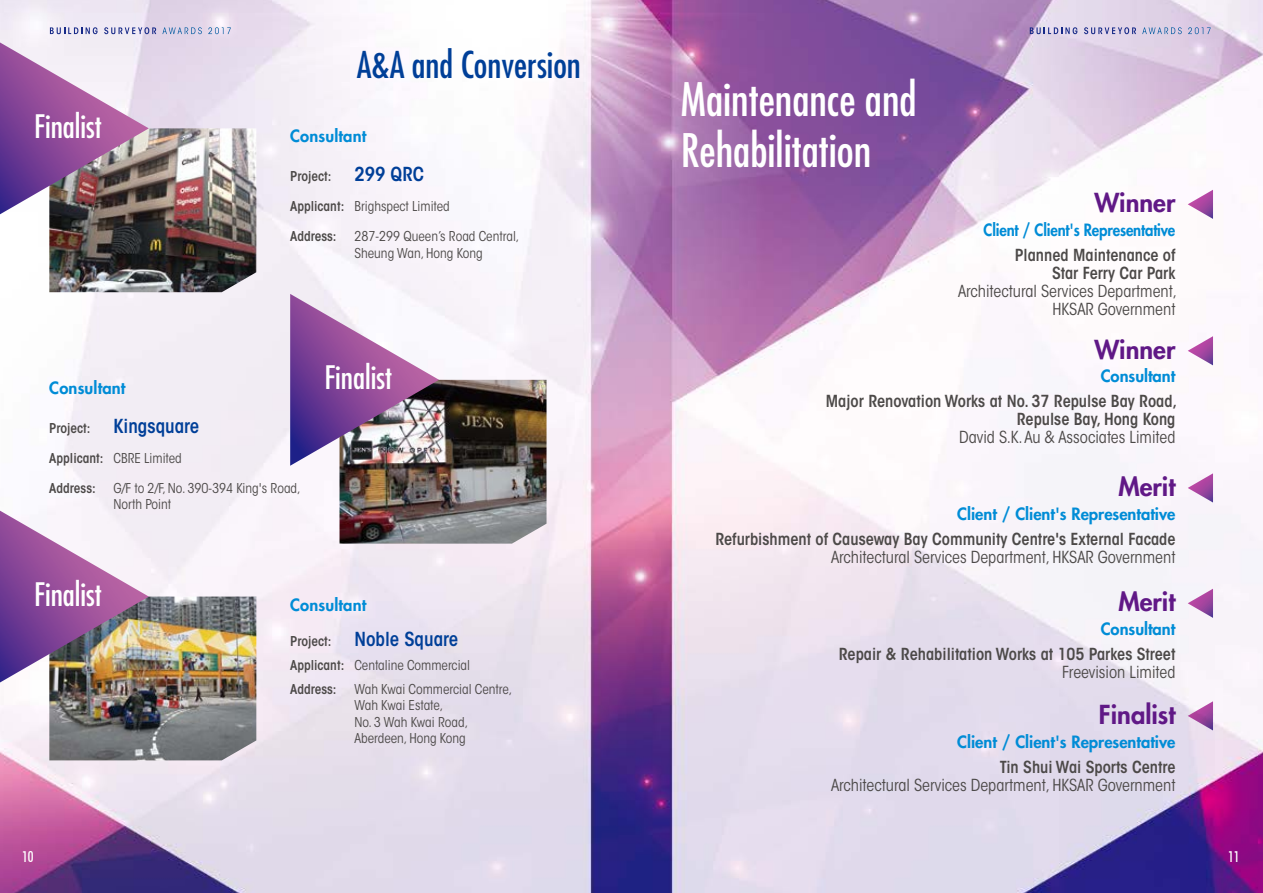
<style>
.page{position:relative;width:1263px;height:893px;background:#fff}
.page>*{position:absolute;margin:0;border:0;box-sizing:border-box;transform-origin:0 0}
.t1{font:condensed 45px/51px "Futura Std";color:#fff}
.t2{font:condensed 36px "Futura Std";color:#003f98}
.t3{font:condensed 31.5px "Futura Std";color:#fff}
.t4{font:800 25.5px "Futura Std";color:#601886}
.t5{font:600 condensed 19.2px "ITC Avant Garde Std";color:#003f98}
.t6{font:600 condensed 16.5px/18px "ITC Avant Garde Std";color:#4c4948;text-align:right}
.t7{font:condensed 16.5px/18px "ITC Avant Garde Std";color:#4c4948;text-align:right}
.t8{font:800 16.5px "Futura Std";color:#008cd6}
.t9{font:800 16.5px "Futura Std";color:#008cd6;scale:.9 1}
.t10{font:500 condensed 15px "Futura BT";color:#fff}
.t11{font:condensed 13.5px/16.5px "ITC Avant Garde Std";color:#4c4948}
.t12{font:600 condensed 13.5px "ITC Avant Garde Std";color:#4c4948}
.s1{font-size:19.2px;color:#003f98}
.s2{font-weight:600}
.s3{font-size:13.5px;color:#4c4948}
</style>
<div class="page">
<img style="left:0;top:0;width:1263px;height:893px">
<img style="left:49px;top:128px;width:207px;height:164px">
<img style="left:49px;top:597px;width:207px;height:163px">
<svg style="left:50px;top:27px;width:48px;height:7px"></svg>
<svg style="left:104px;top:27px;width:52px;height:7px"></svg>
<svg style="left:162px;top:27px;width:40px;height:7px"></svg>
<svg style="left:208px;top:27px;width:23px;height:7px"></svg>
<svg style="left:1030px;top:27px;width:47px;height:7px"></svg>
<svg style="left:1084px;top:27px;width:52px;height:7px"></svg>
<svg style="left:1142px;top:27px;width:40px;height:7px"></svg>
<svg style="left:1188px;top:27px;width:23px;height:7px"></svg>
<svg style="left:1188px;top:190px;width:25px;height:29px"></svg>
<svg style="left:1188px;top:336px;width:25px;height:29px"></svg>
<svg style="left:1188px;top:473px;width:25px;height:30px"></svg>
<svg style="left:1188px;top:589px;width:25px;height:29px"></svg>
<svg style="left:1188px;top:701px;width:25px;height:29px"></svg>
<img style="left:339px;top:380px;width:207px;height:164px">
<svg style="left:290px;top:294px;width:149px;height:172px"></svg>
<img style="left:0;top:511px;width:149px;height:171px">
<svg style="left:0;top:42px;width:149px;height:172px"></svg>
<h3 class="t3" style="left:34px;top:107px;width:69px">Finalist</h3>
<p class="t8" style="left:49px;top:377px;width:78px">Consultant</p>
<h2 class="t2" style="left:357px;top:43px;width:225px">A&amp;A and Conversion</h2>
<p class="t8" style="left:290px;top:126px;width:78px">Consultant</p>
<p class="t12" style="left:290px;top:168px;width:135px">Project: <span class="s1">299 QRC</span></p>
<p class="t11" style="left:290px;top:198px;width:161px"><span class="s2">Applicant:</span> Brighspect Limited</p>
<p class="t12" style="left:290px;top:228px;width:48px">Address:</p>
<p class="t11" style="left:354px;top:228px;width:166px">287-299 Queen’s Road Central,<br>Sheung Wan, Hong Kong</p>
<h3 class="t3" style="left:324px;top:358px;width:69px">Finalist</h3>
<h3 class="t5" style="left:49px;top:414px;width:152px"><span class="s3">Project:</span> Kingsquare</h3>
<p class="t11" style="left:49px;top:449px;width:134px"><span class="s2">Applicant:</span> CBRE Limited</p>
<p class="t12" style="left:49px;top:479px;width:48px">Address:</p>
<p class="t11" style="left:114px;top:479px;width:189px">G/F to 2/F, No. 390-394 King's Road,<br>North Point</p>
<h3 class="t3" style="left:34px;top:575px;width:69px">Finalist</h3>
<p class="t8" style="left:290px;top:594px;width:78px">Consultant</p>
<h3 class="t5" style="left:290px;top:627px;width:170px"><span class="s3">Project:</span> Noble Square</h3>
<p class="t11" style="left:290px;top:653px;width:181px;line-height:24px"><span class="s2">Applicant:</span> Centaline Commercial<br><span class="s2">Address:</span></p>
<p class="t11" style="left:354px;top:681px;width:159px">Wah Kwai Commercial Centre,<br>Wah Kwai Estate,<br>No. 3 Wah Kwai Road,<br>Aberdeen, Hong Kong</p>
<h1 class="t1" style="left:681px;top:74px;width:237px">Maintenance and<br>Rehabilitation</h1>
<h3 class="t4" style="left:1094px;top:187px;width:83px">Winner</h3>
<p class="t6" style="left:1015px;top:246px;width:162px">Planned Maintenance of<br>Star Ferry Car Park</p>
<p class="t7" style="left:958px;top:282px;width:221px">Architectural Services Department,<br>HKSAR Government</p>
<p class="t9" style="left:983px;top:219px;width:215px">Client / Client's Representative</p>
<h3 class="t4" style="left:1094px;top:333px;width:83px">Winner</h3>
<p class="t6" style="left:826px;top:392px;width:353px">Major Renovation Works at No. 37 Repulse Bay Road,<br>Repulse Bay, Hong Kong</p>
<p class="t7" style="left:959px;top:429px;width:218px">David S.K. Au &amp; Associates Limited</p>
<p class="t8" style="left:1101px;top:366px;width:76px">Consultant</p>
<h3 class="t4" style="left:1118px;top:470px;width:58px">Merit</h3>
<p class="t8" style="left:957px;top:503px;width:220px">Client / Client's Representative</p>
<p class="t6" style="left:715px;top:529px;width:462px">Refurbishment of Causeway Bay Community Centre's External Facade</p>
<p class="t7" style="left:831px;top:548px;width:346px">Architectural Services Department, HKSAR Government</p>
<h3 class="t4" style="left:1118px;top:586px;width:58px">Merit</h3>
<p class="t6" style="left:839px;top:645px;width:338px">Repair &amp; Rehabilitation Works at 105 Parkes Street</p>
<p class="t7" style="left:1062px;top:663px;width:115px">Freevision Limited</p>
<p class="t8" style="left:1101px;top:618px;width:76px">Consultant</p>
<h3 class="t4" style="left:1099px;top:698px;width:78px">Finalist</h3>
<p class="t6" style="left:1000px;top:757px;width:177px">Tin Shui Wai Sports Centre</p>
<p class="t7" style="left:831px;top:776px;width:346px">Architectural Services Department, HKSAR Government</p>
<p class="t8" style="left:957px;top:731px;width:220px">Client / Client's Representative</p>
<p class="t10" style="left:22px;top:847px;width:13px">10</p>
<p class="t10" style="left:1228px;top:847px;width:13px">11</p>
</div>
